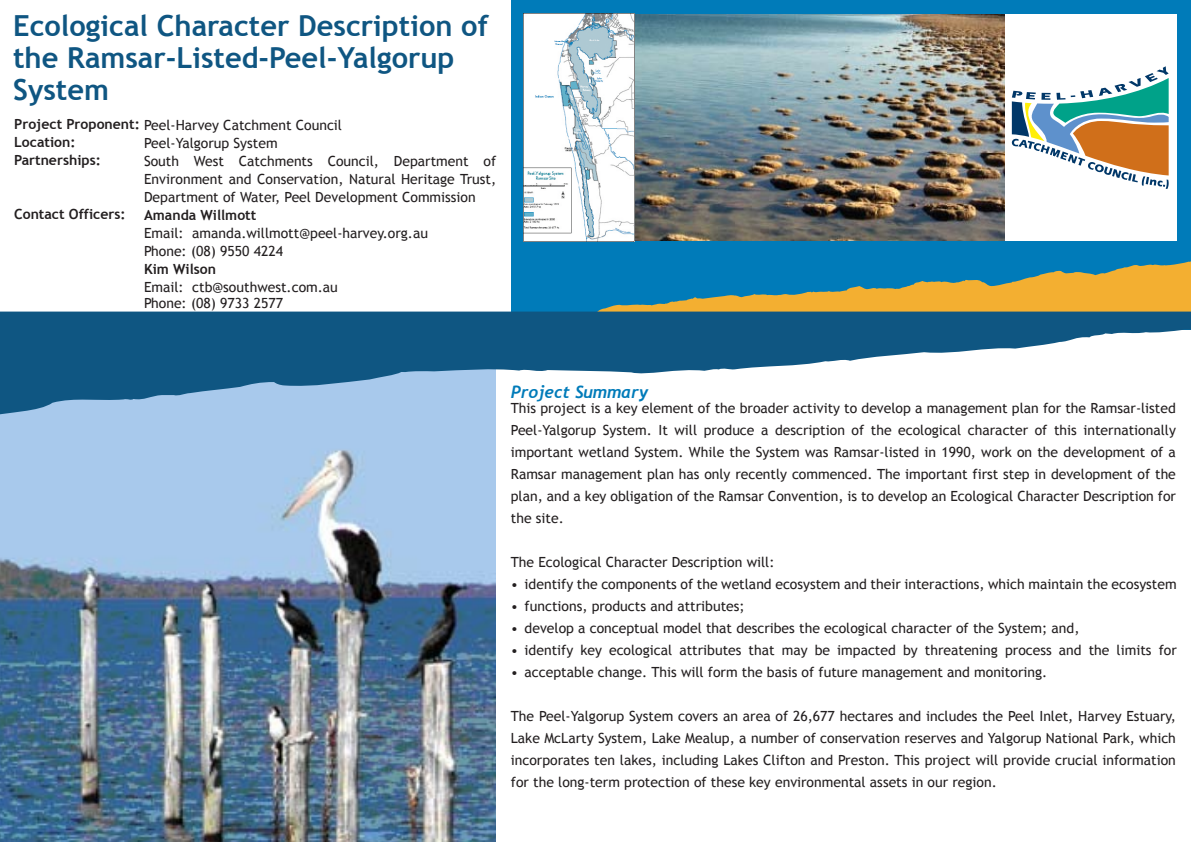
<style>
.page{position:relative;width:1191px;height:842px;background:#fff}
.page>*{position:absolute;margin:0;border:0;box-sizing:border-box;transform-origin:0 0}
.t1{font:700 29px/32px "Trebuchet MS";color:#0f5682}
.t2{font:italic 700 17px "Trebuchet";color:#007bb9}
.t3{font:14px/22px "Trebuchet MS";color:#231f20}
.t4{font:700 14px/17.5px "Trebuchet MS";color:#231f20}
.s1{font-weight:400}
</style>
<div class="page">
<img style="left:0;top:417px;width:496px;height:425px">
<div style="left:510px;top:0;width:681px;height:330px;background:#007bb9"></div>
<svg style="left:597px;top:261px;width:594px;height:51px"></svg>
<svg style="left:0;top:312px;width:1191px;height:105px;fill:#0f5682"></svg>
<img style="left:635px;top:14px;width:370px;height:227px">
<img style="left:523px;top:13px;width:112px;height:228px">
<div style="left:1005px;top:14px;width:171px;height:227px;background:#fff"></div>
<svg style="left:1011px;top:66px;width:157px;height:123px"></svg>
<h1 class="t1" style="left:13px;top:10px;width:477px">Ecological Character Description of the Ramsar-Listed-Peel-Yalgorup<br>System</h1>
<p class="t4" style="left:14px;top:117px;width:329px">Project Proponent: <span class="s1">Peel-Harvey Catchment Council<br></span>Location:<br>Partnerships:</p>
<p class="t3" style="left:144px;top:135px;width:354px;line-height:18px">Peel-Yalgorup System<br>South West Catchments Council, Department of Environment and Conservation, Natural Heritage Trust, Department of Water, Peel Development Commission</p>
<p class="t4" style="left:144px;top:207px;width:114px">Amanda Willmott</p>
<p class="t3" style="left:144px;top:225px;width:285px;line-height:18px">Email: amanda.willmott@peel-harvey.org.au<br>Phone: (08) 9550 4224</p>
<p class="t4" style="left:144px;top:261px;width:73px">Kim Wilson</p>
<p class="t3" style="left:144px;top:280px;width:195px;line-height:16px">Email: ctb@southwest.com.au<br>Phone: (08) 9733 2577</p>
<p class="t4" style="left:14px;top:206px;width:113px">Contact Officers:</p>
<p class="t2" style="left:511px;top:382px;width:139px">Project Summary</p>
<p class="t3" style="left:511px;top:398px;width:666px;text-align:justify">This project is a key element of the broader activity to develop a management plan for the Ramsar-listed Peel-Yalgorup System. It will produce a description of the ecological character of this internationally important wetland System. While the System was Ramsar-listed in 1990, work on the development of a Ramsar management plan has only recently commenced. The important first step in development of the plan, and a key obligation of the Ramsar Convention, is to develop an Ecological Character Description for the site.</p>
<p class="t3" style="left:511px;top:552px;width:265px">The Ecological Character Description will: •<br>•<br>•<br>•<br>•</p>
<p class="t3" style="left:511px;top:706px;width:666px;text-align:justify">The Peel-Yalgorup System covers an area of 26,677 hectares and includes the Peel Inlet, Harvey Estuary, Lake McLarty System, Lake Mealup, a number of conservation reserves and Yalgorup National Park, which incorporates ten lakes, including Lakes Clifton and Preston. This project will provide crucial information for the long-term protection of these key environmental assets in our region.</p>
<p class="t3" style="left:524px;top:573px;width:653px">identify the components of the wetland ecosystem and their interactions, which maintain the ecosystem functions, products and attributes;<br>develop a conceptual model that describes the ecological character of the System; and,<br>identify key ecological attributes that may be impacted by threatening process and the limits for acceptable change. This will form the basis of future management and monitoring.</p>
</div>
